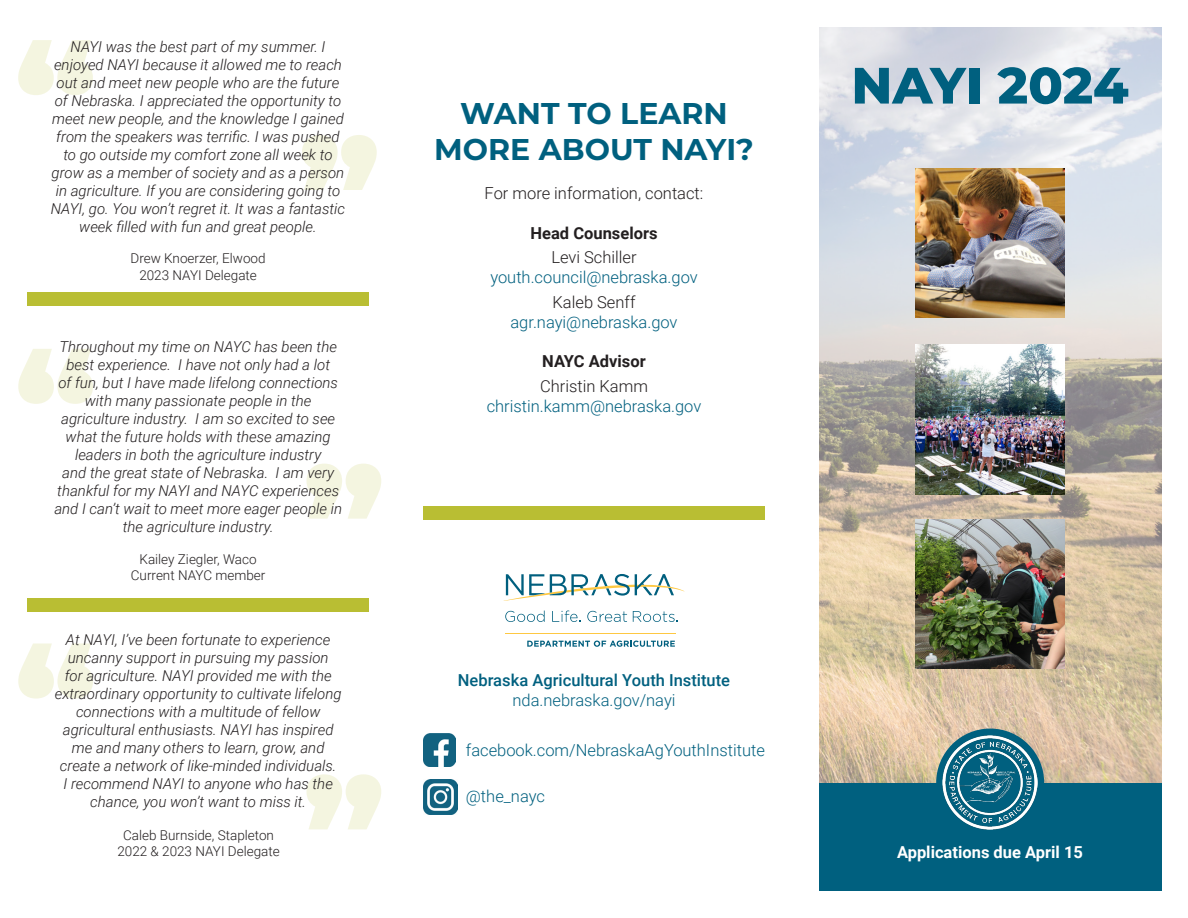
<style>
.page{position:relative;width:1188px;height:918px;background:#fff}
.page>*{position:absolute;margin:0;border:0;box-sizing:border-box;transform-origin:0 0}
.t1{font:900 135px "Montserrat";color:#b9be33}
.t2{font:800 51px "Montserrat";letter-spacing:-.005em;color:#00607f}
.t3{font:700 30px "Montserrat";color:#00607f}
.t4{font:300 16.5px "Roboto";color:#00607f}
.t5{font:300 16.5px "Roboto";color:#231f20}
.t6{font:500 16.5px "Roboto";color:#00607f}
.t7{font:700 16.5px "Roboto";color:#231f20}
.t8{font:700 16.5px "Roboto";color:#fff}
.t9{font:italic 300 15px/18px "Roboto";color:#231f20;text-align:center}
.t10{font:300 13.5px "Roboto";color:#231f20}
</style>
<div class="page">
<hr style="left:506px;top:633px;width:170px;height:1px;background:#fec842">
<svg style="left:527px;top:641px;width:148px;height:6px"></svg>
<svg style="left:505px;top:611px;width:40px;height:11px"></svg>
<svg style="left:552px;top:611px;width:28px;height:11px"></svg>
<svg style="left:587px;top:611px;width:40px;height:11px"></svg>
<svg style="left:633px;top:611px;width:45px;height:11px"></svg>
<svg style="left:504px;top:574px;width:180px;height:27px"></svg>
<img style="left:819px;top:27px;width:342px;height:756px">
<div style="left:819px;top:783px;width:342px;height:108px;background:#00607f"></div>
<div style="left:936px;top:729px;width:108px;height:108px;background:#00607f;border-radius:50%"></div>
<img style="left:943px;top:735px;width:94px;height:95px">
<div style="left:423px;top:506px;width:342px;height:14px;background:#b9be33"></div>
<div style="left:27px;top:292px;width:342px;height:14px;background:#b9be33"></div>
<div style="left:27px;top:598px;width:342px;height:14px;background:#b9be33"></div>
<img style="left:915px;top:168px;width:150px;height:149px">
<img style="left:915px;top:520px;width:150px;height:149px">
<img style="left:915px;top:344px;width:150px;height:150px">
<img style="left:423px;top:734px;width:32px;height:32px">
<img style="left:423px;top:780px;width:34px;height:34px">
<h1 class="t1" style="left:15px;top:-9px;width:82px">“</h1>
<p class="t9" style="left:51px;top:37px;width:296px">NAYI was the best part of my summer. I enjoyed NAYI because it allowed me to reach out and meet new people who are the future of Nebraska. I appreciated the opportunity to meet new people, and the knowledge I gained from the speakers was terrific. I was pushed to go outside my comfort zone all week to grow as a member of society and as a person in agriculture. If you are considering going to NAYI, go. You won’t regret it. It was a fantastic week filled with fun and great people.</p>
<p class="t10" style="left:131px;top:249px;width:137px">Drew Knoerzer, Elwood</p>
<p class="t10" style="left:139px;top:265px;width:119px">2023 NAYI Delegate</p>
<h1 class="t1" style="left:299px;top:87px;width:82px">”</h1>
<p class="t9" style="left:54px;top:337px;width:289px">Throughout my time on NAYC has been the best experience. I have not only had a lot<br>of fun, but I have made lifelong connections with many passionate people in the agriculture industry. I am so excited to see what the future holds with these amazing leaders in both the agriculture industry<br>and the great state of Nebraska. I am very thankful for my NAYI and NAYC experiences and I can’t wait to meet more eager people in the agriculture industry.</p>
<p class="t10" style="left:140px;top:550px;width:119px">Kailey Ziegler, Waco</p>
<p class="t10" style="left:131px;top:566px;width:136px">Current NAYC member</p>
<h1 class="t1" style="left:16px;top:300px;width:82px">“</h1>
<h1 class="t1" style="left:304px;top:416px;width:82px">”</h1>
<p class="t9" style="left:55px;top:630px;width:288px">At NAYI, I’ve been fortunate to experience uncanny support in pursuing my passion<br>for agriculture. NAYI provided me with the extraordinary opportunity to cultivate lifelong connections with a multitude of fellow agricultural enthusiasts. NAYI has inspired me and many others to learn, grow, and create a network of like-minded individuals.<br>I recommend NAYI to anyone who has the chance, you won’t want to miss it.</p>
<h1 class="t1" style="left:16px;top:594px;width:82px">“</h1>
<h1 class="t1" style="left:304px;top:727px;width:82px">”</h1>
<p class="t10" style="left:123px;top:826px;width:152px">Caleb Burnside, Stapleton</p>
<p class="t10" style="left:117px;top:842px;width:164px">2022 &amp; 2023 NAYI Delegate</p>
<p class="t3" style="left:460px;top:91px;width:269px">WANT TO LEARN</p>
<p class="t3" style="left:434px;top:127px;width:321px">MORE ABOUT NAYI?</p>
<p class="t5" style="left:485px;top:182px;width:220px">For more information, contact:</p>
<p class="t7" style="left:531px;top:221px;width:129px">Head Counselors</p>
<p class="t5" style="left:551px;top:246px;width:87px">Levi Schiller</p>
<p class="t4" style="left:490px;top:266px;width:209px">youth.council@nebraska.gov</p>
<p class="t5" style="left:553px;top:291px;width:84px">Kaleb Senff</p>
<p class="t4" style="left:510px;top:310px;width:169px">agr.nayi@nebraska.gov</p>
<p class="t7" style="left:542px;top:350px;width:105px">NAYC Advisor</p>
<p class="t5" style="left:540px;top:375px;width:109px">Christin Kamm</p>
<p class="t4" style="left:487px;top:395px;width:216px">christin.kamm@nebraska.gov</p>
<p class="t6" style="left:458px;top:669px;width:274px">Nebraska Agricultural Youth Institute</p>
<p class="t4" style="left:512px;top:689px;width:165px">nda.nebraska.gov/nayi</p>
<p class="t4" style="left:466px;top:739px;width:301px">facebook.com/NebraskaAgYouthInstitute</p>
<p class="t4" style="left:466px;top:785px;width:81px">@the_nayc</p>
<p class="t2" style="left:851px;top:48px;width:279px">NAYI 2024</p>
<p class="t8" style="left:897px;top:840px;width:187px">Applications due April 15</p>
</div>
